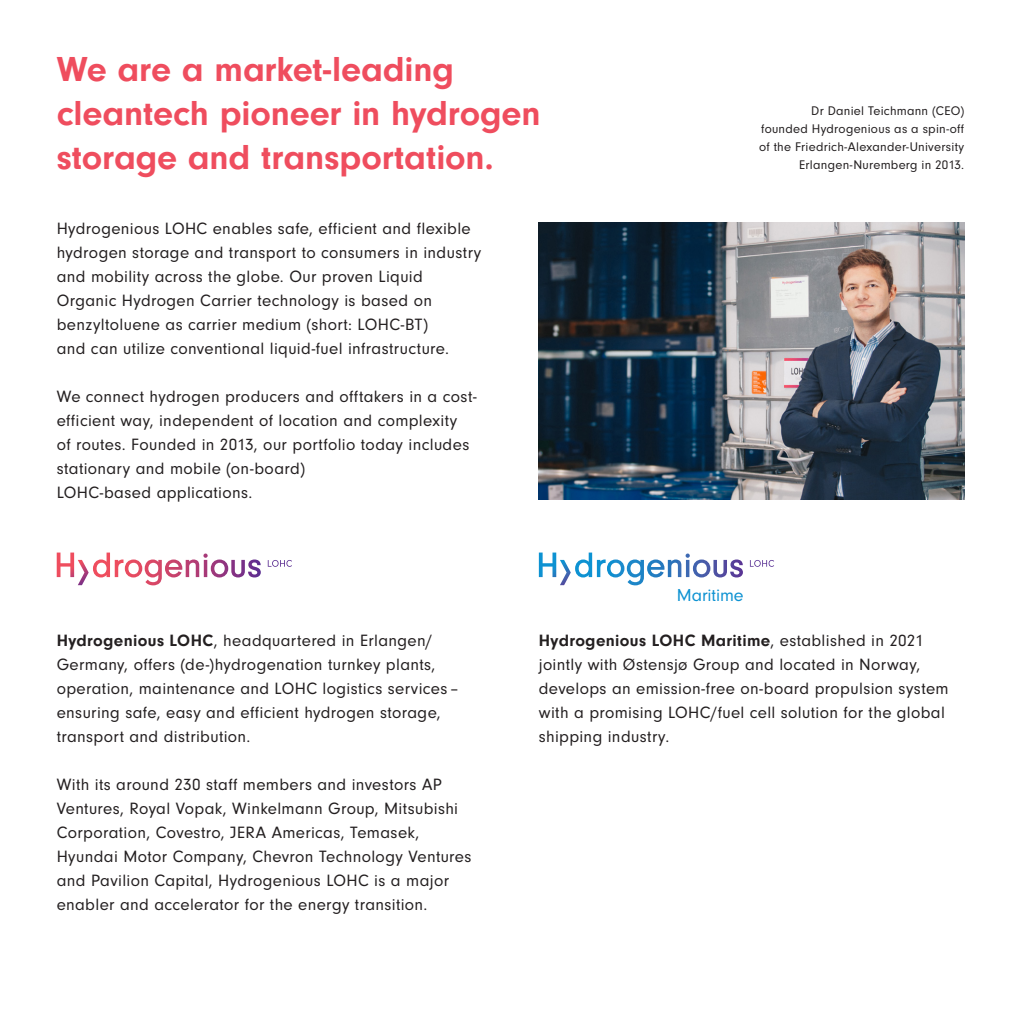
<style>
.page{position:relative;width:1021px;height:1021px;background:#fff}
.page>*{position:absolute;margin:0;border:0;box-sizing:border-box;transform-origin:0 0}
.t1{font:700 36px/44px "Neuzeit Gro";letter-spacing:-.005em;color:#ef4d5e}
.t2{font:18px "Neuzeit Gro";letter-spacing:-.005em;color:#0d92d2}
.t3{font:17px/24px "Neuzeit Gro";letter-spacing:.02em;color:#231f20}
.t4{font:13px/18px "Neuzeit Gro";letter-spacing:.02em;color:#231f20;text-align:right}
.s1{font-weight:700}
</style>
<div class="page">
<img style="left:539px;top:222px;width:425px;height:277px">
<svg style="left:268px;top:560px;width:24px;height:7px"></svg>
<svg style="left:57px;top:552px;width:204px;height:33px"></svg>
<hr style="left:1020px;top:0;width:1px;height:1020px;background:#ef4d5e">
<svg style="left:750px;top:560px;width:24px;height:7px"></svg>
<svg style="left:539px;top:552px;width:204px;height:33px"></svg>
<h1 class="t1" style="left:57px;top:47px;width:485px">We are a market-leading cleantech pioneer in hydrogen storage and transportation.</h1>
<p class="t3" style="left:57px;top:217px;width:426px">Hydrogenious LOHC enables safe, efficient and flexible hydrogen storage and transport to consumers in industry and mobility across the globe. Our proven Liquid Organic Hydrogen Carrier technology is based on benzyltoluene as carrier medium (short: LOHC-BT)<br>and can utilize conventional liquid-fuel infrastructure.</p>
<p class="t3" style="left:57px;top:385px;width:421px">We connect hydrogen producers and offtakers in a cost&shy;efficient way, independent of location and complexity<br>of routes. Founded in 2013, our portfolio today includes stationary and mobile (on-board)<br>LOHC-based applications.</p>
<p class="t4" style="left:759px;top:102px;width:207px">Dr Daniel Teichmann (CEO)<br>founded Hydrogenious as a spin-off of the Friedrich-Alexander-University Erlangen-Nuremberg in 2013.</p>
<p class="t2" style="left:677px;top:585px;width:68px">Maritime</p>
<p class="t3" style="left:57px;top:628px;width:403px"><span class="s1">Hydrogenious LOHC</span>, headquartered in Erlangen/ Germany, offers (de-)hydrogenation turnkey plants, operation, maintenance and LOHC logistics services – ensuring safe, easy and efficient hydrogen storage, transport and distribution.</p>
<p class="t3" style="left:57px;top:772px;width:416px">With its around 230 staff members and investors AP Ventures, Royal Vopak, Winkelmann Group, Mitsubishi Corporation, Covestro, JERA Americas, Temasek, Hyundai Motor Company, Chevron Technology Ventures and Pavilion Capital, Hydrogenious LOHC is a major enabler and accelerator for the energy transition.</p>
<p class="t3" style="left:539px;top:628px;width:411px"><span class="s1">Hydrogenious LOHC Maritime</span>, established in 2021 jointly with Østensjø Group and located in Norway, develops an emission-free on-board propulsion system with a promising LOHC/fuel cell solution for the global shipping industry.</p>
</div>
